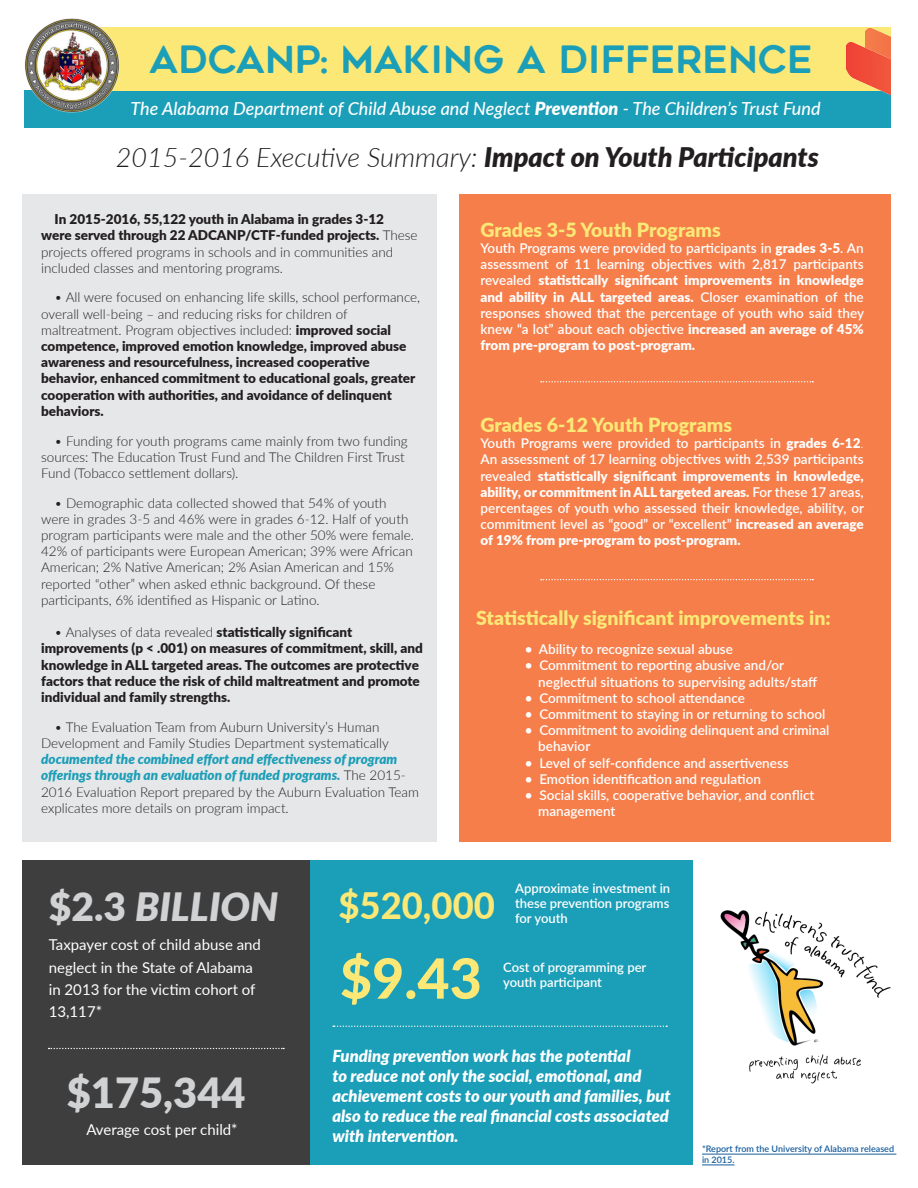
<style>
.page{position:relative;width:918px;height:1188px;background:#fff}
.page>*{position:absolute;margin:0;border:0;box-sizing:border-box;transform-origin:0 0}
.t1{font:800 55.5px "Lato";color:#fbe876}
.t2{font:900 41.55px "Lato";color:#d1d2d4}
.t3{font:italic 900 39px "Lato";color:#d1d2d4}
.t4{font:37.5px "Geometos Rounded";color:#1b9eb7}
.t5{font:800 36.45px "Lato";color:#fbe876}
.t6{font:italic 300 27px "Lato";color:#231f20}
.t7{font:900 19.5px "Lato";color:#fbe876}
.t8{font:italic 500 18px "Lato";color:#fff}
.t9{font:italic 900 16.5px/19.8px "Lato";color:#fff}
.t10{font:15px/22px "Lato";color:#fff}
.t11{font:600 13.5px/16.2px "Lato";color:#fff;text-align:justify}
.t12{font:300 13.5px/16.2px "Lato";color:#231f20}
.t13{font:900 13.5px/16.2px "Lato";color:#231f20}
.t14{font:600 13.05px/15px "Lato";color:#fff;text-align:justify}
.t15{font:600 9px/10.8px "Lato";color:#175d9e}
.s1{font-weight:900}
.s2{font-weight:300}
.s3{font-weight:900;font-style:italic;color:#1b9eb7}
.s4{font-style:normal}
</style>
<div class="page">
<div style="left:22px;top:194px;width:415px;height:648px;background:#e6e7e9"></div>
<div style="left:459px;top:194px;width:432px;height:648px;background:#f57e4b"></div>
<div style="left:310px;top:860px;width:383px;height:305px;background:#1b9eb7"></div>
<svg style="left:333px;top:1026px;width:334px;height:1px"></svg>
<img style="left:720px;top:910px;width:171px;height:174px">
<svg style="left:541px;top:381px;width:272px;height:1px"></svg>
<svg style="left:541px;top:579px;width:272px;height:1px"></svg>
<div style="left:22px;top:860px;width:288px;height:305px;background:#3e3e3f"></div>
<svg style="left:49px;top:1048px;width:235px;height:1px"></svg>
<hr style="left:702px;top:1154px;width:194px;height:1px;background:#175d9e">
<hr style="left:702px;top:1165px;width:33px;height:1px;background:#175d9e">
<div style="left:25px;top:90px;width:866px;height:38px;background:#1b9eb7"></div>
<div style="left:69px;top:27px;width:822px;height:63px;background:#fbe876"></div>
<img style="left:866px;top:28px;width:25px;height:14px">
<img style="left:847px;top:42px;width:44px;height:54px">
<img style="left:24px;top:18px;width:107px;height:110px">
<p class="t4" style="left:149px;top:39px;width:665px">ADCANP: MAKING A DIFFERENCE</p>
<p class="t8" style="left:130px;top:95px;width:692px">The Alabama Department of Child Abuse and Neglect <span class="s1">Prevention</span> - The Children’s Trust Fund</p>
<p class="t6" style="left:116px;top:139px;width:705px">2015-2016 Executive Summary: <span class="s1">Impact on Youth Participants</span></p>
<p class="t12" style="left:41px;top:211px;width:378px;text-indent:14px"><span class="s1">In 2015-2016, 55,122 youth in Alabama in grades 3-12 were served through 22 ADCANP/CTF-funded projects.</span> These projects offered programs in schools and in communities and included classes and mentoring programs.</p>
<p class="t13" style="left:41px;top:289px;width:381px;text-indent:14px"><span class="s2">• All were focused on enhancing life skills, school performance, overall well-being – and reducing risks for children of maltreatment. Program objectives included:</span> improved social competence, improved emotion knowledge, improved abuse awareness and resourcefulness, increased cooperative behavior, enhanced commitment to educational goals, greater cooperation with authorities, and avoidance of delinquent behaviors.</p>
<p class="t12" style="left:41px;top:432px;width:368px;text-indent:14px">• Funding for youth programs came mainly from two funding sources: The Education Trust Fund and The Children First Trust<br>Fund (Tobacco settlement dollars).</p>
<p class="t12" style="left:41px;top:494px;width:374px;text-indent:14px">• Demographic data collected showed that 54% of youth were in grades 3-5 and 46% were in grades 6-12. Half of youth program participants were male and the other 50% were female.<br>42% of participants were European American; 39% were African American; 2% Native American; 2% Asian American and 15% reported “other” when asked ethnic background. Of these participants, 6% identified as Hispanic or Latino.</p>
<p class="t13" style="left:41px;top:624px;width:383px;text-indent:14px"><span class="s2">• Analyses of data revealed</span> statistically significant improvements (p &lt; .001) on measures of commitment, skill, and knowledge in ALL targeted areas. The outcomes are protective factors that reduce the risk of child maltreatment and promote individual and family strengths.</p>
<p class="t12" style="left:41px;top:718px;width:379px;text-indent:14px">• The Evaluation Team from Auburn University’s Human Development and Family Studies Department systematically <span class="s3">documented the combined effort and effectiveness of program offerings through an evaluation of funded programs.</span> The 2015- 2016 Evaluation Report prepared by the Auburn Evaluation Team explicates more details on program impact.</p>
<p class="t7" style="left:481px;top:215px;width:242px">Grades 3-5 Youth Programs</p>
<p class="t11" style="left:481px;top:239px;width:385px">Youth Programs were provided to participants in <span class="s1">grades 3-5</span>. An assessment of 11 learning objectives with 2,817 participants revealed <span class="s1">statistically significant improvements in knowledge and ability in ALL targeted areas.</span> Closer examination of the responses showed that the percentage of youth who said they knew “a lot” about each objective <span class="s1">increased an average of 45% from pre-program to post-program.</span></p>
<p class="t7" style="left:481px;top:410px;width:253px">Grades 6-12 Youth Programs</p>
<p class="t11" style="left:481px;top:435px;width:385px">Youth Programs were provided to participants in <span class="s1">grades 6-12</span><span class="s2">.<br></span>An assessment of 17 learning objectives with 2,539 participants revealed <span class="s1">statistically significant improvements in knowledge, ability, or commitment in ALL targeted areas.</span> For these 17 areas, percentages of youth who assessed their knowledge, ability, or commitment level as “good” or “excellent” <span class="s1">increased an average of 19% from pre-program to post-program.</span></p>
<p class="t7" style="left:476px;top:603px;width:356px">Statistically significant improvements in:</p>
<p class="t11" style="left:525px;top:641px;width:210px">• Ability to recognize sexual abuse</p>
<p class="t11" style="left:525px;top:657px;width:261px">• Commitment to reporting abusive and/or</p>
<p class="t11" style="left:538px;top:673px;width:281px">neglectful situations to supervising adults/staff</p>
<p class="t11" style="left:525px;top:689px;width:222px">• Commitment to school attendance</p>
<p class="t11" style="left:525px;top:705px;width:302px">• Commitment to staying in or returning to school</p>
<p class="t11" style="left:525px;top:722px;width:306px">• Commitment to avoiding delinquent and criminal</p>
<p class="t11" style="left:538px;top:738px;width:54px">behavior</p>
<p class="t11" style="left:525px;top:754px;width:266px">• Level of self-confidence and assertiveness</p>
<p class="t11" style="left:525px;top:770px;width:238px">• Emotion identification and regulation</p>
<p class="t11" style="left:525px;top:786px;width:291px">• Social skills, cooperative behavior, and conflict</p>
<p class="t11" style="left:538px;top:803px;width:79px">management</p>
<p class="t3" style="left:49px;top:878px;width:231px"><span class="s4">$2.3</span> BILLION</p>
<p class="t10" style="left:49px;top:933px;width:214px">Taxpayer cost of child abuse and neglect in the State of Alabama in 2013 for the victim cohort of<br>13,117*</p>
<p class="t2" style="left:67px;top:1061px;width:180px">$175,344</p>
<p class="t10" style="left:86px;top:1118px;width:153px">Average cost per child*</p>
<p class="t5" style="left:338px;top:878px;width:158px">$520,000</p>
<p class="t1" style="left:340px;top:937px;width:143px">$9.43</p>
<p class="t14" style="left:515px;top:881px;width:157px">Approximate investment in these prevention programs for youth</p>
<p class="t14" style="left:503px;top:959px;width:145px">Cost of programming per youth participant</p>
<p class="t9" style="left:332px;top:1046px;width:340px">Funding prevention work has the potential<br>to reduce not only the social, emotional, and achievement costs to our youth and families, but also to reduce the real financial costs associated with intervention.</p>
<p class="t15" style="left:702px;top:1143px;width:194px">*Report from the University of Alabama released in 2015.</p>
</div>
